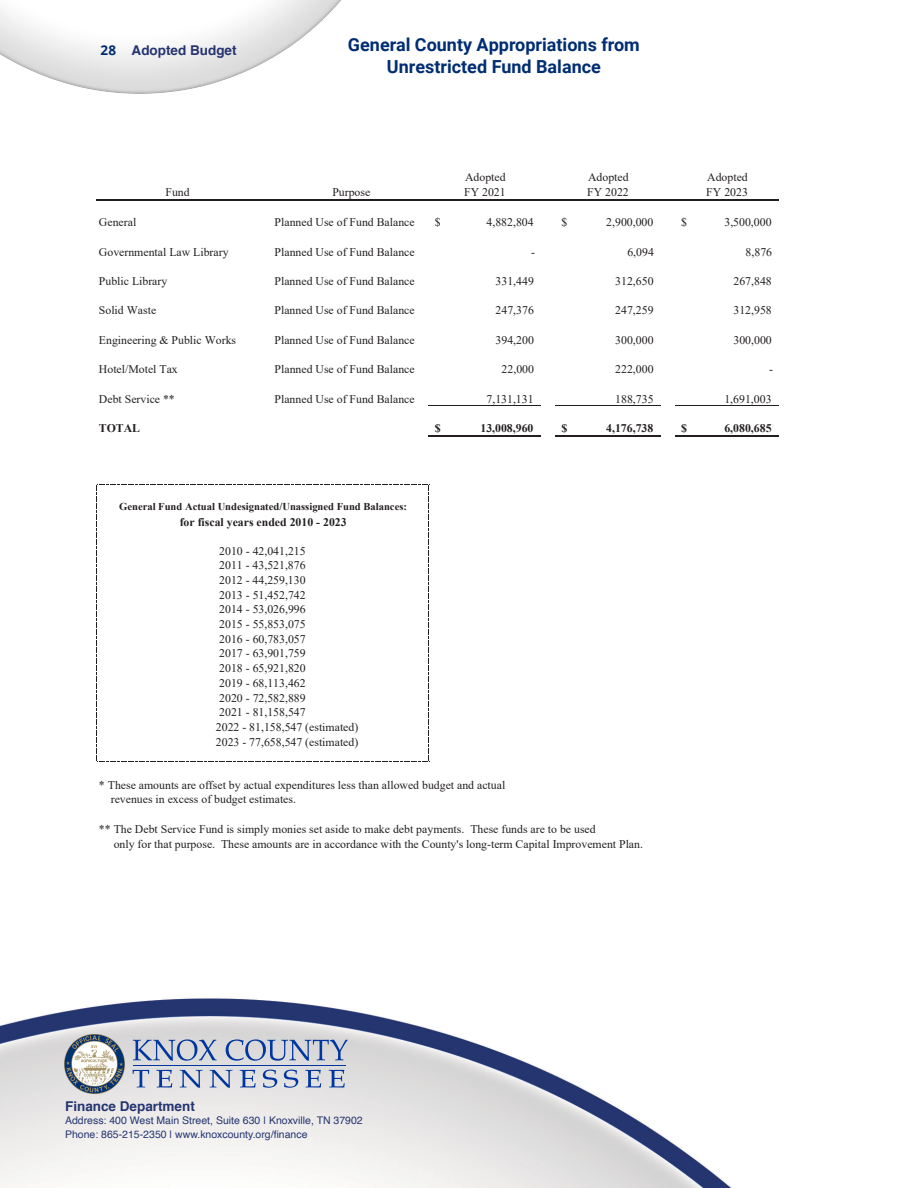
<style>
.page{position:relative;width:918px;height:1188px;background:#fff}
.page>*{position:absolute;margin:0;border:0;box-sizing:border-box;transform-origin:0 0}
.t1{font:700 18px/21.6px "Roboto";color:#002d72;text-align:center}
.t2{font:700 13.5px "Helvetica";color:#253570}
.t3{font:700 13.5px "Helvetica";color:#273470}
.t4{font:11.7px/14.7px "Times New Roman";color:#231f20}
.t5{font:700 11.7px "Times New Roman";color:#231f20}
.t6{font:10.5px/13.5px "Helvetica";color:#253570}
.t7{font:700 10.5px "Times New Roman";color:#231f20}
.s1{font-family:"Open Sans";color:#002d72}
</style>
<div class="page">
<img style="left:0;top:998px;width:732px;height:190px">
<img style="left:0;top:0;width:341px;height:93px">
<svg style="left:133px;top:1070px;width:16px;height:17px"></svg>
<svg style="left:156px;top:1070px;width:16px;height:18px"></svg>
<svg style="left:180px;top:1070px;width:23px;height:18px"></svg>
<svg style="left:210px;top:1070px;width:23px;height:18px"></svg>
<svg style="left:240px;top:1070px;width:16px;height:18px"></svg>
<svg style="left:263px;top:1070px;width:14px;height:18px"></svg>
<svg style="left:284px;top:1070px;width:14px;height:18px"></svg>
<svg style="left:305px;top:1070px;width:16px;height:18px"></svg>
<svg style="left:329px;top:1070px;width:16px;height:18px"></svg>
<svg style="left:133px;top:1039px;width:84px;height:22px;background:#a2afca"></svg>
<svg style="left:226px;top:1039px;width:122px;height:22px;background:#a7b3cb"></svg>
<hr style="left:133px;top:1065px;width:212px;height:1px;background:#0036a0">
<img style="left:62px;top:1033px;width:64px;height:62px">
<hr style="left:429px;top:405px;width:112px;height:1px;background:#231f20">
<hr style="left:555px;top:405px;width:106px;height:1px;background:#231f20">
<hr style="left:429px;top:435px;width:112px;height:1px;background:#231f20">
<hr style="left:429px;top:436px;width:112px;height:1px;background:#231f20">
<hr style="left:555px;top:435px;width:106px;height:1px;background:#231f20">
<hr style="left:555px;top:436px;width:106px;height:1px;background:#231f20">
<hr style="left:97px;top:199px;width:682px;height:2px;background:#231f20">
<hr style="left:675px;top:405px;width:104px;height:1px;background:#231f20">
<hr style="left:675px;top:435px;width:104px;height:1px;background:#231f20">
<hr style="left:675px;top:436px;width:104px;height:1px;background:#231f20">
<svg style="left:97px;top:484px;width:333px;height:278px"></svg>
<p class="t3" style="left:101px;top:40px;width:137px"><span class="s1">28</span> Adopted Budget</p>
<h1 class="t1" style="left:348px;top:33px;width:293px">General County Appropriations from<br>Unrestricted Fund Balance</h1>
<p class="t4" style="left:465px;top:170px;width:42px">Adopted</p>
<p class="t4" style="left:588px;top:170px;width:42px">Adopted</p>
<p class="t4" style="left:707px;top:170px;width:42px">Adopted</p>
<p class="t4" style="left:165px;top:184px;width:26px">Fund</p>
<p class="t4" style="left:464px;top:184px;width:43px">FY 2021</p>
<p class="t4" style="left:587px;top:184px;width:43px">FY 2022</p>
<p class="t4" style="left:706px;top:184px;width:43px">FY 2023</p>
<p class="t4" style="left:332px;top:185px;width:39px">Purpose</p>
<p class="t4" style="left:99px;top:215px;width:39px">General</p>
<p class="t4" style="left:275px;top:215px;width:142px">Planned Use of Fund Balance</p>
<p class="t4" style="left:435px;top:215px;width:7px">$</p>
<p class="t4" style="left:487px;top:215px;width:49px">4,882,804</p>
<p class="t4" style="left:562px;top:215px;width:7px">$</p>
<p class="t4" style="left:606px;top:215px;width:49px">2,900,000</p>
<p class="t4" style="left:681px;top:215px;width:7px">$</p>
<p class="t4" style="left:724px;top:215px;width:49px">3,500,000</p>
<p class="t4" style="left:99px;top:244px;width:131px">Governmental Law Library</p>
<p class="t4" style="left:275px;top:244px;width:142px">Planned Use of Fund Balance</p>
<p class="t4" style="left:531px;top:244px;width:5px">-</p>
<p class="t4" style="left:627px;top:244px;width:28px">6,094</p>
<p class="t4" style="left:746px;top:244px;width:28px">8,876</p>
<p class="t4" style="left:99px;top:273px;width:70px">Public Library</p>
<p class="t4" style="left:275px;top:273px;width:142px">Planned Use of Fund Balance</p>
<p class="t4" style="left:496px;top:273px;width:40px">331,449</p>
<p class="t4" style="left:615px;top:273px;width:40px">312,650</p>
<p class="t4" style="left:734px;top:273px;width:40px">267,848</p>
<p class="t4" style="left:99px;top:303px;width:59px">Solid Waste</p>
<p class="t4" style="left:275px;top:303px;width:142px">Planned Use of Fund Balance</p>
<p class="t4" style="left:496px;top:303px;width:40px">247,376</p>
<p class="t4" style="left:615px;top:303px;width:40px">247,259</p>
<p class="t4" style="left:734px;top:303px;width:40px">312,958</p>
<p class="t4" style="left:99px;top:332px;width:139px">Engineering &amp; Public Works</p>
<p class="t4" style="left:275px;top:332px;width:142px">Planned Use of Fund Balance</p>
<p class="t4" style="left:496px;top:332px;width:40px">394,200</p>
<p class="t4" style="left:615px;top:332px;width:40px">300,000</p>
<p class="t4" style="left:734px;top:332px;width:40px">300,000</p>
<p class="t4" style="left:99px;top:361px;width:80px">Hotel/Motel Tax</p>
<p class="t4" style="left:275px;top:361px;width:142px">Planned Use of Fund Balance</p>
<p class="t4" style="left:502px;top:361px;width:34px">22,000</p>
<p class="t4" style="left:615px;top:361px;width:40px">222,000</p>
<p class="t4" style="left:769px;top:361px;width:5px">-</p>
<p class="t4" style="left:99px;top:391px;width:77px">Debt Service **</p>
<p class="t4" style="left:275px;top:391px;width:142px">Planned Use of Fund Balance</p>
<p class="t4" style="left:487px;top:391px;width:49px">7,131,131</p>
<p class="t4" style="left:615px;top:391px;width:40px">188,735</p>
<p class="t4" style="left:724px;top:391px;width:49px">1,691,003</p>
<p class="t5" style="left:99px;top:419px;width:43px">TOTAL</p>
<p class="t5" style="left:435px;top:419px;width:7px">$</p>
<p class="t5" style="left:480px;top:419px;width:55px">13,008,960</p>
<p class="t5" style="left:561px;top:419px;width:7px">$</p>
<p class="t5" style="left:606px;top:419px;width:49px">4,176,738</p>
<p class="t5" style="left:681px;top:419px;width:7px">$</p>
<p class="t5" style="left:724px;top:419px;width:49px">6,080,685</p>
<p class="t7" style="left:119px;top:499px;width:289px">General Fund Actual Undesignated/Unassigned Fund Balances:</p>
<p class="t5" style="left:180px;top:513px;width:169px">for fiscal years ended 2010 - 2023</p>
<p class="t4" style="left:219px;top:543px;width:88px">2010 - 42,041,215</p>
<p class="t4" style="left:219px;top:572px;width:88px">2012 - 44,259,130</p>
<p class="t4" style="left:219px;top:602px;width:88px">2014 - 53,026,996</p>
<p class="t4" style="left:219px;top:558px;width:88px">2011 - 43,521,876</p>
<p class="t4" style="left:219px;top:587px;width:88px">2013 - 51,452,742</p>
<p class="t4" style="left:219px;top:616px;width:88px">2015 - 55,853,075<br>2016 - 60,783,057</p>
<p class="t4" style="left:219px;top:646px;width:88px">2017 - 63,901,759</p>
<p class="t4" style="left:219px;top:660px;width:88px">2018 - 65,921,820</p>
<p class="t4" style="left:219px;top:675px;width:88px">2019 - 68,113,462</p>
<p class="t4" style="left:219px;top:690px;width:88px">2020 - 72,582,889</p>
<p class="t4" style="left:216px;top:734px;width:144px">2023 - 77,658,547 (estimated)</p>
<p class="t4" style="left:219px;top:705px;width:88px">2021 - 81,158,547</p>
<p class="t4" style="left:216px;top:719px;width:144px">2022 - 81,158,547 (estimated)</p>
<p class="t4" style="left:111px;top:777px;width:396px;text-indent:-12px">* These amounts are offset by actual expenditures less than allowed budget and actual revenues in excess of budget estimates.</p>
<p class="t4" style="left:114px;top:821px;width:531px;text-indent:-15px">** The Debt Service Fund is simply monies set aside to make debt payments. These funds are to be used<br>only for that purpose. These amounts are in accordance with the County's long-term Capital Improvement Plan.</p>
<p class="t2" style="left:65px;top:1095px;width:131px">Finance Department</p>
<p class="t6" style="left:65px;top:1114px;width:299px">Address: 400 West Main Street, Suite 630 | Knoxville, TN 37902<br>Phone: 865-215-2350 | www.knoxcounty.org/finance</p>
</div>
